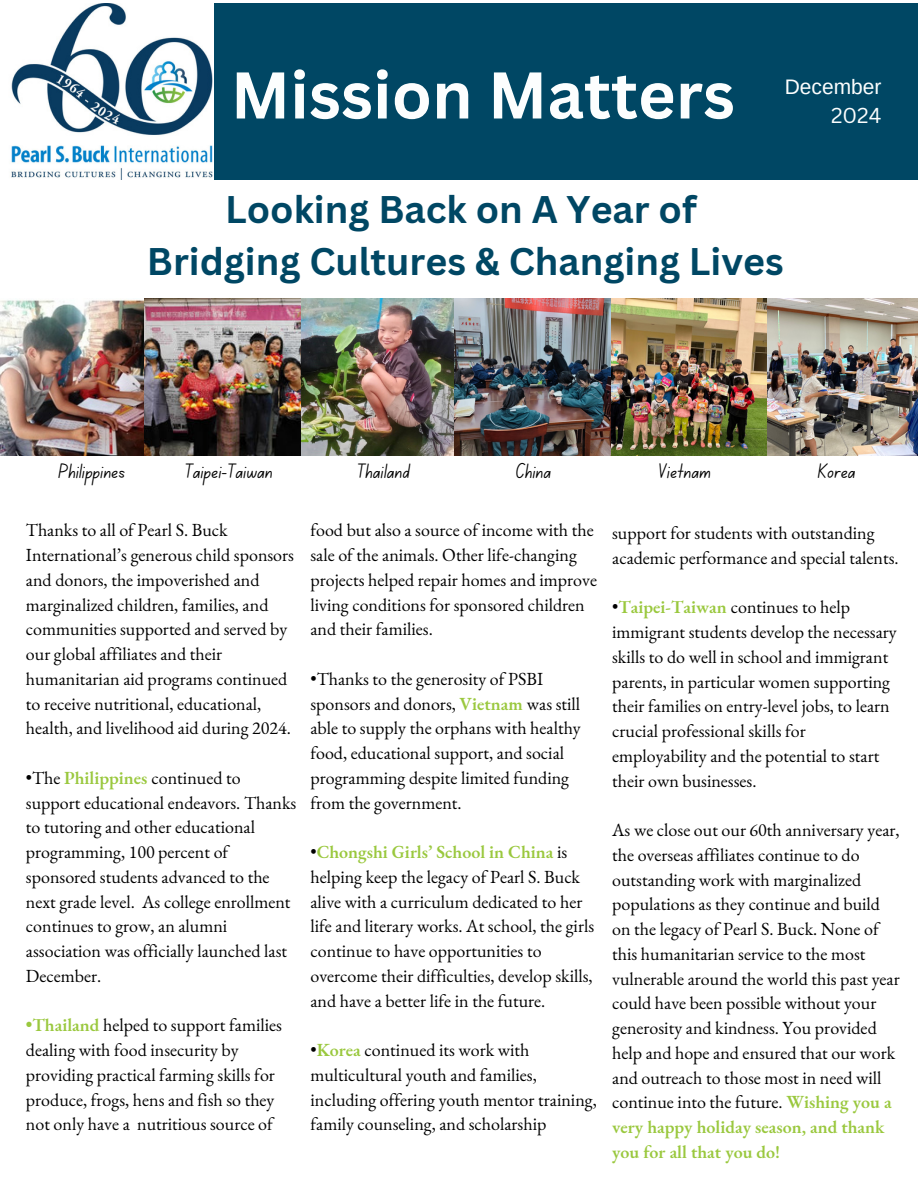
<style>
.page{position:relative;width:918px;height:1188px;background:#fff}
.page>*{position:absolute;margin:0;border:0;box-sizing:border-box;transform-origin:0 0}
.t1{font:700 64.5px "Canva Sans";color:#fcfefe}
.t2{font:700 37.5px/51.8px "Canva Sans";color:#004764;text-align:center}
.t3{font:21px "Canva School Font";color:#000}
.t4{font:21px "Arimo";color:#fcfefe}
.t5{font:21px "Canva Sans";color:#fcfefe}
.t6{font:18px/24.8px "EB Garamond";color:#000}
.s1{font-weight:600;color:#9ac83e}
</style>
<div class="page">
<div style="left:5px;top:3px;width:913px;height:177px;background:#004764"></div>
<img style="left:0;top:300px;width:144px;height:155px">
<img style="left:144px;top:298px;width:311px;height:157px">
<img style="left:455px;top:298px;width:312px;height:157px">
<img style="left:767px;top:298px;width:151px;height:157px">
<img style="left:5px;top:3px;width:209px;height:177px">
<h1 class="t1" style="left:231px;top:57px;width:506px">Mission Matters</h1>
<p class="t4" style="left:785px;top:73px;width:98px">December</p>
<p class="t5" style="left:831px;top:103px;width:52px">2024</p>
<h2 class="t2" style="left:147px;top:184px;width:638px">Looking Back on A Year of<br>Bridging Cultures &amp; Changing Lives</h2>
<p class="t3" style="left:516px;top:463px;width:37px">China</p>
<p class="t3" style="left:185px;top:463px;width:89px">Taipei-Taiwan</p>
<p class="t3" style="left:658px;top:463px;width:54px">Vietnam</p>
<p class="t3" style="left:59px;top:462px;width:68px">Philippines</p>
<p class="t3" style="left:357px;top:463px;width:54px">Thailand</p>
<p class="t3" style="left:818px;top:463px;width:39px">Korea</p>
<p class="t6" style="left:26px;top:518px;width:270px">Thanks to all of Pearl S. Buck International’s generous child sponsors and donors, the impoverished and marginalized children, families, and communities supported and served by our global affiliates and their humanitarian aid programs continued to receive nutritional, educational, health, and livelihood aid during 2024.</p>
<p class="t6" style="left:26px;top:766px;width:272px">•The <span class="s1">Philippines</span> continued to support educational endeavors. Thanks to tutoring and other educational programming, 100 percent of sponsored students advanced to the next grade level. As college enrollment continues to grow, an alumni association was officially launched last<br>December.</p>
<p class="t6" style="left:26px;top:1013px;width:258px"><span class="s1">•Thailand</span> helped to support families dealing with food insecurity by providing practical farming skills for produce, frogs, hens and fish so they not only have a nutritious source of</p>
<p class="t6" style="left:310px;top:518px;width:288px">food but also a source of income with the sale of the animals. Other life-changing projects helped repair homes and improve living conditions for sponsored children and their families.</p>
<p class="t6" style="left:310px;top:667px;width:272px">•Thanks to the generosity of PSBI sponsors and donors, <span class="s1">Vietnam</span> was still able to supply the orphans with healthy food, educational support, and social programming despite limited funding from the government.</p>
<p class="t6" style="left:310px;top:840px;width:285px">•<span class="s1">Chongshi Girls’ School in China</span> is helping keep the legacy of Pearl S. Buck alive with a curriculum dedicated to her life and literary works. At school, the girls continue to have opportunities to overcome their difficulties, develop skills, and have a better life in the future.</p>
<p class="t6" style="left:310px;top:1038px;width:288px">•<span class="s1">Korea</span> continued its work with multicultural youth and families, including offering youth mentor training, family counseling, and scholarship</p>
<p class="t6" style="left:612px;top:521px;width:288px">support for students with outstanding academic performance and special talents.</p>
<p class="t6" style="left:612px;top:595px;width:286px">•<span class="s1">Taipei-Taiwan</span> continues to help immigrant students develop the necessary skills to do well in school and immigrant parents, in particular women supporting their families on entry-level jobs, to learn crucial professional skills for employability and the potential to start their own businesses.</p>
<p class="t6" style="left:612px;top:818px;width:289px">As we close out our 60th anniversary year, the overseas affiliates continue to do outstanding work with marginalized populations as they continue and build on the legacy of Pearl S. Buck. None of this humanitarian service to the most vulnerable around the world this past year could have been possible without your generosity and kindness. You provided help and hope and ensured that our work and outreach to those most in need will continue into the future. <span class="s1">Wishing you a very happy holiday season, and thank you for all that you do!</span></p>
</div>
